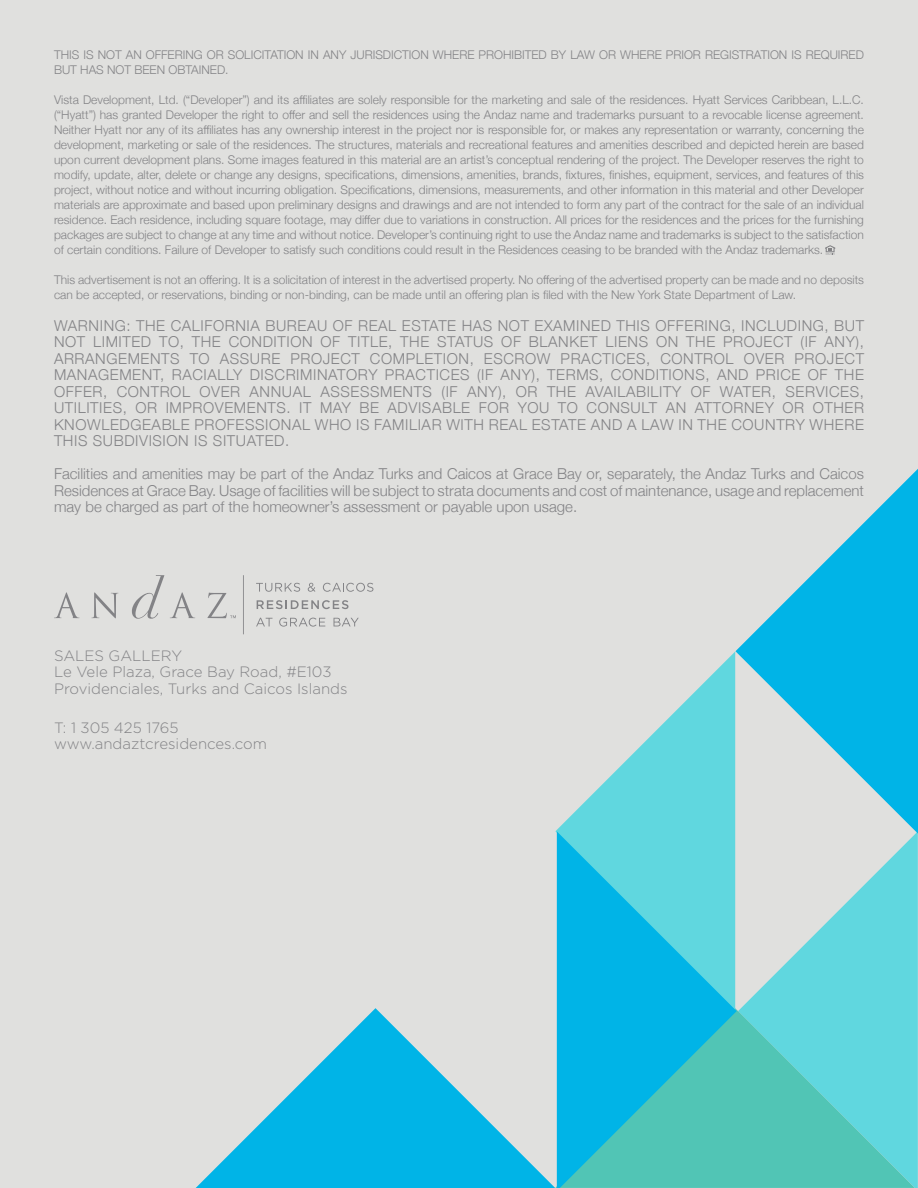
<style>
.page{position:relative;width:918px;height:1188px;background:#e0e0de}
.page>*{position:absolute;margin:0;border:0;box-sizing:border-box;transform-origin:0 0}
.BODY_BLACK_CENTER{font:300 15px/16.5px "Helvetica Neue";color:#838386;text-align:justify}
.BODY_BLACK_CENTER-2{font:300 15px "Gotham HTF";color:#838386}
.BODY_BLACK_CENTER-3{font:300 12px/15px "Helvetica Neue";color:#838386}
</style>
<div class="page">
<svg style="left:741px;top:834px;width:177px;height:354px;fill:#61d7de"></svg>
<svg style="left:555px;top:1008px;width:360px;height:180px;background:#58ceca"></svg>
<svg style="left:196px;top:1008px;width:359px;height:180px;fill:#00b4e7"></svg>
<svg style="left:735px;top:469px;width:183px;height:365px"></svg>
<svg style="left:555px;top:652px;width:180px;height:359px"></svg>
<svg style="left:557px;top:831px;width:180px;height:357px;background:#2bc0d8"></svg>
<svg style="left:825px;top:245px;width:10px;height:10px"></svg>
<hr style="left:243px;top:575px;width:1px;height:59px;background:#838386">
<svg style="left:256px;top:618px;width:17px;height:8px"></svg>
<svg style="left:279px;top:618px;width:46px;height:9px"></svg>
<svg style="left:334px;top:618px;width:25px;height:8px"></svg>
<svg style="left:256px;top:583px;width:44px;height:9px"></svg>
<svg style="left:308px;top:583px;width:7px;height:9px"></svg>
<svg style="left:323px;top:583px;width:50px;height:9px"></svg>
<svg style="left:257px;top:600px;width:91px;height:9px"></svg>
<svg style="left:54px;top:592px;width:26px;height:26px"></svg>
<svg style="left:91px;top:592px;width:27px;height:26px"></svg>
<svg style="left:132px;top:575px;width:32px;height:44px"></svg>
<svg style="left:170px;top:592px;width:25px;height:26px"></svg>
<svg style="left:208px;top:593px;width:28px;height:25px"></svg>
<p class="BODY_BLACK_CENTER-3" style="left:54px;top:46px;width:812px">THIS IS NOT AN OFFERING OR SOLICITATION IN ANY JURISDICTION WHERE PROHIBITED BY LAW OR WHERE PRIOR REGISTRATION IS REQUIRED<br>BUT HAS NOT BEEN OBTAINED.</p>
<p class="BODY_BLACK_CENTER-3" style="left:54px;top:91px;width:812px;text-align:justify">Vista Development, Ltd. (“Developer”) and its affiliates are solely responsible for the marketing and sale of the residences. Hyatt Services Caribbean, L.L.C. (“Hyatt”) has granted Developer the right to offer and sell the residences using the Andaz name and trademarks pursuant to a revocable license agreement.<br>Neither Hyatt nor any of its affiliates has any ownership interest in the project nor is responsible for, or makes any representation or warranty, concerning the development, marketing or sale of the residences. The structures, materials and recreational features and amenities described and depicted herein are based upon current development plans. Some images featured in this material are an artist’s conceptual rendering of the project. The Developer reserves the right to modify, update, alter, delete or change any designs, specifications, dimensions, amenities, brands, fixtures, finishes, equipment, services, and features of this project, without notice and without incurring obligation. Specifications, dimensions, measurements, and other information in this material and other Developer materials are approximate and based upon preliminary designs and drawings and are not intended to form any part of the contract for the sale of an individual residence. Each residence, including square footage, may differ due to variations in construction. All prices for the residences and the prices for the furnishing packages are subject to change at any time and without notice. Developer’s continuing right to use the Andaz name and trademarks is subject to the satisfaction of certain conditions. Failure of Developer to satisfy such conditions could result in the Residences ceasing to be branded with the Andaz trademarks.</p>
<p class="BODY_BLACK_CENTER-3" style="left:54px;top:271px;width:812px">This advertisement is not an offering. It is a solicitation of interest in the advertised property. No offering of the advertised property can be made and no deposits can be accepted, or reservations, binding or non-binding, can be made until an offering plan is filed with the New York State Department of Law.</p>
<p class="BODY_BLACK_CENTER" style="left:54px;top:316px;width:812px">WARNING: THE CALIFORNIA BUREAU OF REAL ESTATE HAS NOT EXAMINED THIS OFFERING, INCLUDING, BUT NOT LIMITED TO, THE CONDITION OF TITLE, THE STATUS OF BLANKET LIENS ON THE PROJECT (IF ANY), ARRANGEMENTS TO ASSURE PROJECT COMPLETION, ESCROW PRACTICES, CONTROL OVER PROJECT MANAGEMENT, RACIALLY DISCRIMINATORY PRACTICES (IF ANY), TERMS, CONDITIONS, AND PRICE OF THE OFFER, CONTROL OVER ANNUAL ASSESSMENTS (IF ANY), OR THE AVAILABILITY OF WATER, SERVICES, UTILITIES, OR IMPROVEMENTS. IT MAY BE ADVISABLE FOR YOU TO CONSULT AN ATTORNEY OR OTHER KNOWLEDGEABLE PROFESSIONAL WHO IS FAMILIAR WITH REAL ESTATE AND A LAW IN THE COUNTRY WHERE THIS SUBDIVISION IS SITUATED.</p>
<p class="BODY_BLACK_CENTER" style="left:54px;top:464px;width:812px">Facilities and amenities may be part of the Andaz Turks and Caicos at Grace Bay or, separately, the Andaz Turks and Caicos Residences at Grace Bay. Usage of facilities will be subject to strata documents and cost of maintenance, usage and replacement may be charged as part of the homeowner’s assessment or payable upon usage.</p>
<p class="BODY_BLACK_CENTER-2" style="left:54px;top:647px;width:130px">SALES GALLERY</p>
<p class="BODY_BLACK_CENTER-2" style="left:54px;top:664px;width:279px">Le Vele Plaza, Grace Bay Road, #E103</p>
<p class="BODY_BLACK_CENTER-2" style="left:54px;top:680px;width:295px">Providenciales, Turks and Caicos Islands</p>
<p class="BODY_BLACK_CENTER-2" style="left:54px;top:719px;width:126px">T: 1 305 425 1765</p>
<p class="BODY_BLACK_CENTER-2" style="left:54px;top:736px;width:215px">www.andaztcresidences.com</p>
</div>
